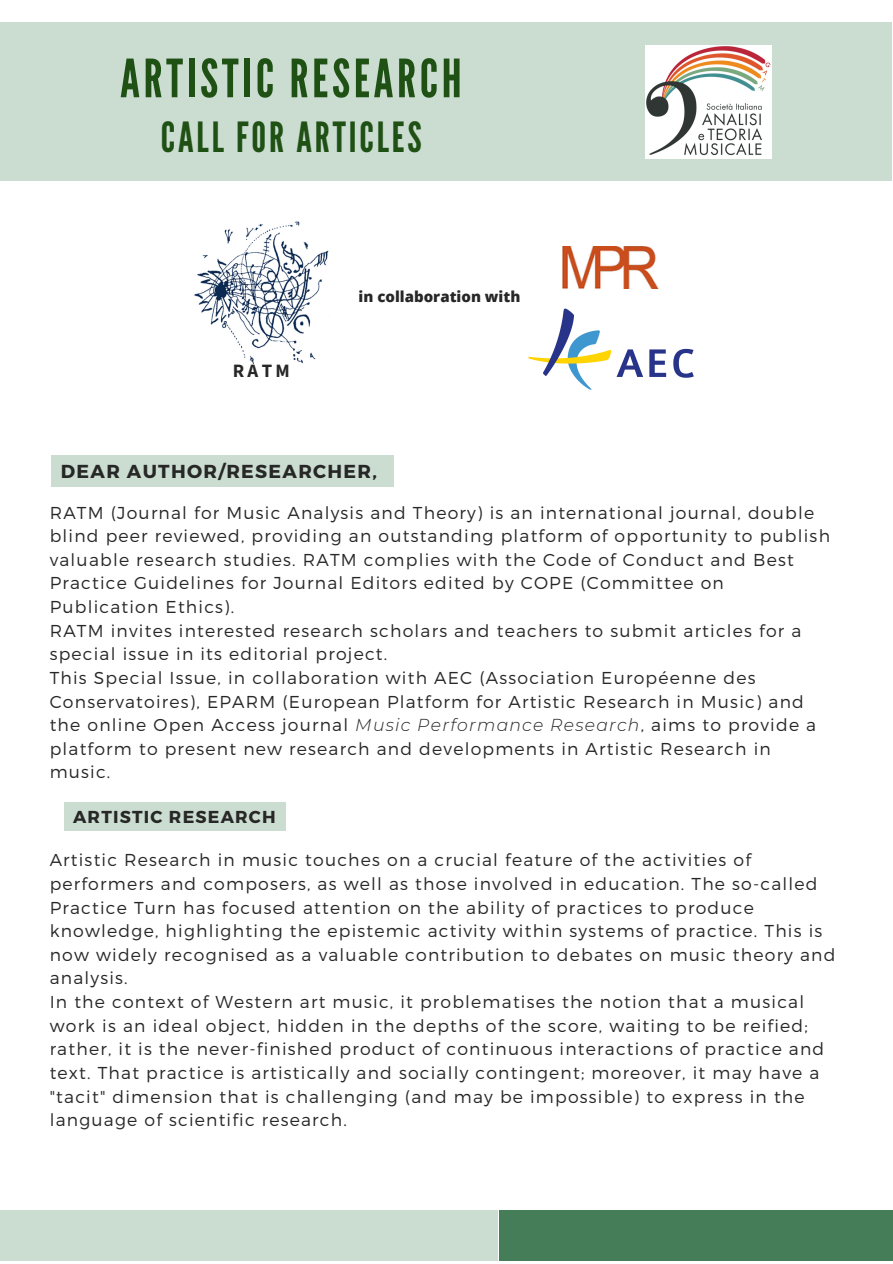
<style>
.page{position:relative;width:893px;height:1264px;background:#fff}
.page>*{position:absolute;margin:0;border:0;box-sizing:border-box;transform-origin:0 0}
.t1{font:52.65px "League Gothic";letter-spacing:.07em;color:#1f5014}
.t2{font:41.55px "League Gothic";letter-spacing:.07em;color:#1f5014}
.t3{font:700 18.75px "Montserrat";letter-spacing:.07em;color:#272727}
.t4{font:700 18.75px "Source Sans Pro";color:#272727}
.t5{font:300 17.25px/23.5px "Montserrat";letter-spacing:.07em;color:#272727}
.t6{font:700 17.25px "Montserrat";letter-spacing:.07em;color:#272727}
.t7{font:800 15px "Open Sans";color:#272727}
.s1{font-style:italic}
</style>
<div class="page">
<div style="left:0;top:22px;width:891px;height:159px;background:#cbddd1"></div>
<div style="left:0;top:1210px;width:498px;height:50px;background:#cbddd1"></div>
<div style="left:499px;top:1210px;width:393px;height:50px;background:#457d58"></div>
<img style="left:645px;top:46px;width:126px;height:112px">
<div style="left:52px;top:455px;width:342px;height:32px;background:#cbddd1"></div>
<div style="left:64px;top:801px;width:222px;height:29px;background:#cbddd1"></div>
<img style="left:194px;top:221px;width:135px;height:143px">
<img style="left:562px;top:247px;width:96px;height:41px">
<img style="left:528px;top:308px;width:166px;height:82px">
<h1 class="t1" style="left:120px;top:48px;width:343px">ARTISTIC RESEARCH</h1>
<h2 class="t2" style="left:161px;top:113px;width:262px">CALL FOR ARTICLES</h2>
<p class="t4" style="left:233px;top:358px;width:59px">RATM</p>
<p class="t7" style="left:358px;top:286px;width:163px">in collaboration with</p>
<p class="t3" style="left:61px;top:459px;width:317px">DEAR AUTHOR/RESEARCHER,</p>
<p class="t5" style="left:50px;top:500px;width:781px">RATM (Journal for Music Analysis and Theory) is an international journal, double blind peer reviewed, providing an outstanding platform of opportunity to publish valuable research studies. RATM complies with the Code of Conduct and Best Practice Guidelines for Journal Editors edited by COPE (Committee on Publication Ethics).<br>RATM invites interested research scholars and teachers to submit articles for a special issue in its editorial project.<br>This Special Issue, in collaboration with AEC (Association Européenne des Conservatoires), EPARM (European Platform for Artistic Research in Music) and the online Open Access journal <span class="s1">Music Performance Research</span>, aims to provide a platform to present new research and developments in Artistic Research in music.</p>
<p class="t6" style="left:73px;top:805px;width:204px">ARTISTIC RESEARCH</p>
<p class="t5" style="left:50px;top:847px;width:787px">Artistic Research in music touches on a crucial feature of the activities of performers and composers, as well as those involved in education. The so-called Practice Turn has focused attention on the ability of practices to produce knowledge, highlighting the epistemic activity within systems of practice. This is now widely recognised as a valuable contribution to debates on music theory and analysis.<br>In the context of Western art music, it problematises the notion that a musical work is an ideal object, hidden in the depths of the score, waiting to be reified; rather, it is the never-finished product of continuous interactions of practice and text. That practice is artistically and socially contingent; moreover, it may have a "tacit" dimension that is challenging (and may be impossible) to express in the language of scientific research.</p>
</div>
